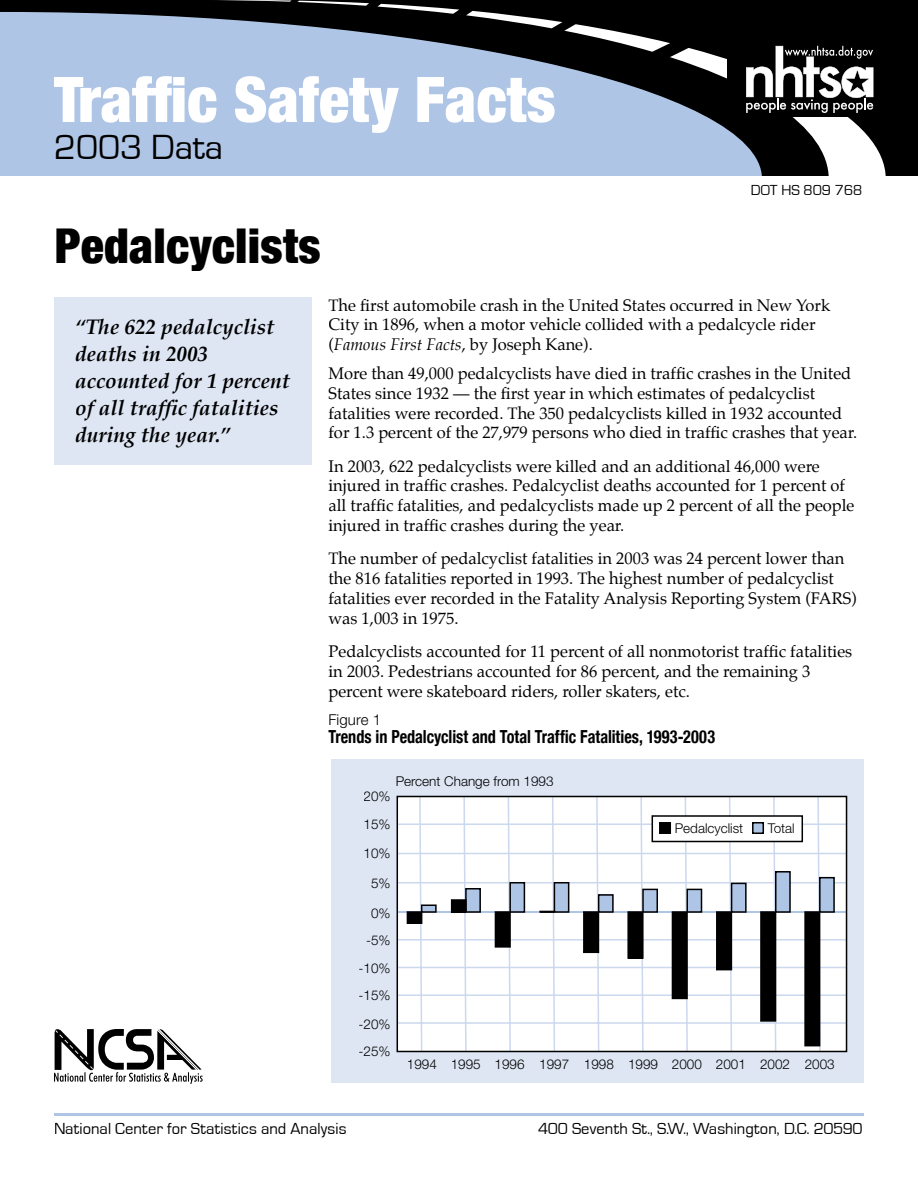
<style>
.page{position:relative;width:918px;height:1188px;background:#fff}
.page>*{position:absolute;margin:0;border:0;box-sizing:border-box;transform-origin:0 0}
.t1{font:900 condensed 63px "Helvetica Neue";color:#fff}
.t2{font:900 condensed 48px "Helvetica Neue";letter-spacing:.005em;color:#000}
.t3{font:36px "Eurostile";color:#000}
.t4{font:italic 700 21px/27px "Palatino";color:#000}
.t5{font:700 condensed 18px "Helvetica Neue";letter-spacing:-.005em;color:#000;scale:.9 1}
.t6{font:16.5px/19.8px "Palatino";color:#000}
.t7{font:16.5px "Eurostile";letter-spacing:.005em;color:#000}
.t8{font:15px "Eurostile";color:#000}
.t9{font:300 15px "Helvetica Neue";letter-spacing:.005em;color:#000}
.t10{font:300 13.5px "Helvetica Neue";color:#000}
.s1{font-style:italic}
</style>
<div class="page">
<div style="left:331px;top:759px;width:533px;height:324px;background:#dee6f4"></div>
<svg style="left:397px;top:796px;width:450px;height:256px;background:#f5f6f8"></svg>
<svg style="left:407px;top:905px;width:30px;height:19px"></svg>
<svg style="left:451px;top:888px;width:30px;height:25px"></svg>
<svg style="left:495px;top:882px;width:30px;height:66px;background:#94989f"></svg>
<svg style="left:539px;top:882px;width:30px;height:31px"></svg>
<svg style="left:583px;top:894px;width:31px;height:59px;background:#898c90"></svg>
<svg style="left:627px;top:889px;width:31px;height:70px;background:#8d9094"></svg>
<svg style="left:672px;top:889px;width:30px;height:110px;background:#848689"></svg>
<svg style="left:716px;top:883px;width:31px;height:87px;background:#8d9095"></svg>
<svg style="left:760px;top:871px;width:31px;height:151px;background:#8a8d91"></svg>
<svg style="left:804px;top:877px;width:31px;height:169px;background:#86888c"></svg>
<svg style="left:652px;top:815px;width:151px;height:27px;background:#d2d2d3"></svg>
<svg style="left:0;top:0;width:918px;height:176px;background:#8899b2"></svg>
<svg style="left:377px;top:4px;width:82px;height:10px"></svg>
<svg style="left:192px;top:0;width:177px;height:6px"></svg>
<svg style="left:466px;top:11px;width:420px;height:165px;background:#636b78"></svg>
<div style="left:54px;top:298px;width:258px;height:167px;background:#dee6f4"></div>
<div style="left:56px;top:135px;width:165px;height:24px;background:#afc5e6"></div>
<hr style="left:54px;top:1113px;width:810px;height:3px;background:#afc5e6">
<svg style="left:54px;top:1029px;width:149px;height:55px"></svg>
<h1 class="t1" style="left:54px;top:61px;width:503px">Traffic Safety Facts</h1>
<h3 class="t3" style="left:54px;top:128px;width:171px">2003 Data</h3>
<h2 class="t2" style="left:55px;top:216px;width:267px">Pedalcyclists</h2>
<p class="t8" style="left:751px;top:182px;width:113px">DOT HS 809 768</p>
<p class="t4" style="left:75px;top:315px;width:216px">“The 622 pedalcyclist deaths in 2003 accounted for 1 percent of all traffic fatalities during the year.”</p>
<p class="t6" style="left:328px;top:296px;width:503px">The first automobile crash in the United States occurred in New York<br>City in 1896, when a motor vehicle collided with a pedalcycle rider (<span class="s1">Famous First Facts</span>, by Joseph Kane).</p>
<p class="t6" style="left:328px;top:365px;width:530px">More than 49,000 pedalcyclists have died in traffic crashes in the United States since 1932 — the first year in which estimates of pedalcyclist fatalities were recorded. The 350 pedalcyclists killed in 1932 accounted for 1.3 percent of the 27,979 persons who died in traffic crashes that year.</p>
<p class="t6" style="left:328px;top:458px;width:528px">In 2003, 622 pedalcyclists were killed and an additional 46,000 were injured in traffic crashes. Pedalcyclist deaths accounted for 1 percent of all traffic fatalities, and pedalcyclists made up 2 percent of all the people injured in traffic crashes during the year.</p>
<p class="t6" style="left:328px;top:550px;width:530px">The number of pedalcyclist fatalities in 2003 was 24 percent lower than the 816 fatalities reported in 1993. The highest number of pedalcyclist fatalities ever recorded in the Fatality Analysis Reporting System (FARS) was 1,003 in 1975.</p>
<p class="t6" style="left:328px;top:643px;width:525px">Pedalcyclists accounted for 11 percent of all nonmotorist traffic fatalities in 2003. Pedestrians accounted for 86 percent, and the remaining 3 percent were skateboard riders, roller skaters, etc.</p>
<p class="t9" style="left:328px;top:711px;width:54px">Figure 1</p>
<p class="t5" style="left:328px;top:726px;width:431px">Trends in Pedalcyclist and Total Traffic Fatalities, 1993-2003</p>
<p class="t10" style="left:396px;top:772px;width:159px">Percent Change from 1993</p>
<p class="t10" style="left:364px;top:788px;width:29px">20%</p>
<p class="t10" style="left:364px;top:816px;width:29px">15%</p>
<p class="t10" style="left:364px;top:845px;width:29px">10%</p>
<p class="t10" style="left:371px;top:875px;width:21px">5%</p>
<p class="t10" style="left:371px;top:904px;width:21px">0%</p>
<p class="t10" style="left:366px;top:931px;width:26px">-5%</p>
<p class="t10" style="left:359px;top:960px;width:34px">-10%</p>
<p class="t10" style="left:359px;top:987px;width:34px">-15%</p>
<p class="t10" style="left:359px;top:1016px;width:34px">-20%</p>
<p class="t10" style="left:359px;top:1042px;width:34px">-25%</p>
<p class="t10" style="left:675px;top:820px;width:70px">Pedalcyclist</p>
<p class="t10" style="left:768px;top:820px;width:29px">Total</p>
<p class="t10" style="left:407px;top:1056px;width:429px">1994 1995 1996 1997 1998 1999 2000 2001 2002 2003</p>
<p class="t7" style="left:54px;top:1119px;width:294px">National Center for Statistics and Analysis</p>
<p class="t7" style="left:538px;top:1119px;width:326px">400 Seventh St., S.W., Washington, D.C. 20590</p>
</div>
